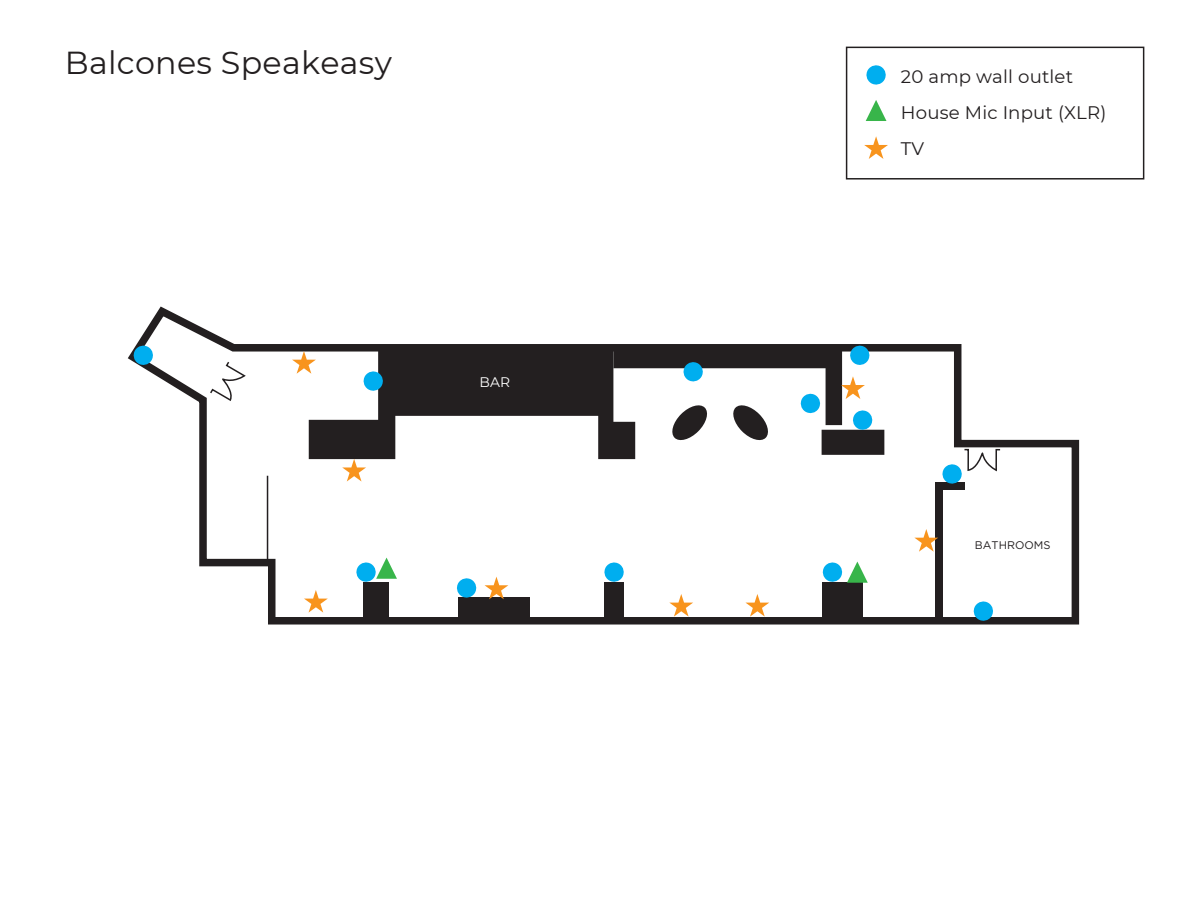
<style>
.page{position:relative;width:1188px;height:918px;background:#fff}
.page>*{position:absolute;margin:0;border:0;box-sizing:border-box;transform-origin:0 0}
.t1{font:31.8px "Montserrat";letter-spacing:.01em;color:#231f20}
.t2{font:18.15px/36px "Montserrat";letter-spacing:.01em;color:#231f20}
.t3{font:13.8px "Montserrat";color:#fff}
.t4{font:11.1px "Gotham";color:#231f20}
</style>
<div class="page">
<svg style="left:846px;top:47px;width:298px;height:133px"></svg>
<svg style="left:127px;top:306px;width:953px;height:319px"></svg>
<div style="left:364px;top:582px;width:25px;height:39px;background:#231f20"></div>
<div style="left:458px;top:597px;width:71px;height:24px;background:#231f20"></div>
<div style="left:604px;top:582px;width:20px;height:39px;background:#231f20"></div>
<div style="left:822px;top:582px;width:41px;height:39px;background:#231f20"></div>
<div style="left:822px;top:430px;width:62px;height:25px;background:#231f20"></div>
<div style="left:935px;top:483px;width:8px;height:138px;background:#231f20"></div>
<div style="left:939px;top:483px;width:26px;height:7px;background:#231f20"></div>
<svg style="left:603px;top:561px;width:22px;height:22px"></svg>
<svg style="left:456px;top:577px;width:22px;height:22px"></svg>
<svg style="left:132px;top:344px;width:22px;height:22px"></svg>
<svg style="left:972px;top:600px;width:22px;height:22px"></svg>
<svg style="left:821px;top:561px;width:47px;height:22px"></svg>
<svg style="left:355px;top:558px;width:42px;height:25px"></svg>
<svg style="left:304px;top:590px;width:24px;height:23px"></svg>
<svg style="left:485px;top:577px;width:23px;height:22px"></svg>
<svg style="left:669px;top:594px;width:24px;height:23px"></svg>
<svg style="left:745px;top:594px;width:24px;height:23px"></svg>
<svg style="left:914px;top:529px;width:24px;height:23px"></svg>
<svg style="left:209px;top:360px;width:37px;height:42px"></svg>
<svg style="left:941px;top:438px;width:61px;height:47px"></svg>
<hr style="left:267px;top:476px;width:1px;height:87px;background:#231f20">
<svg style="left:292px;top:344px;width:582px;height:138px"></svg>
<p class="t1" style="left:65px;top:43px;width:329px">Balcones Speakeasy</p>
<p class="t3" style="left:479px;top:374px;width:32px">BAR</p>
<p class="t2" style="left:901px;top:59px;width:207px">20 amp wall outlet<br>House Mic Input (XLR)<br>TV</p>
<p class="t4" style="left:975px;top:538px;width:77px">BATHROOMS</p>
</div>
